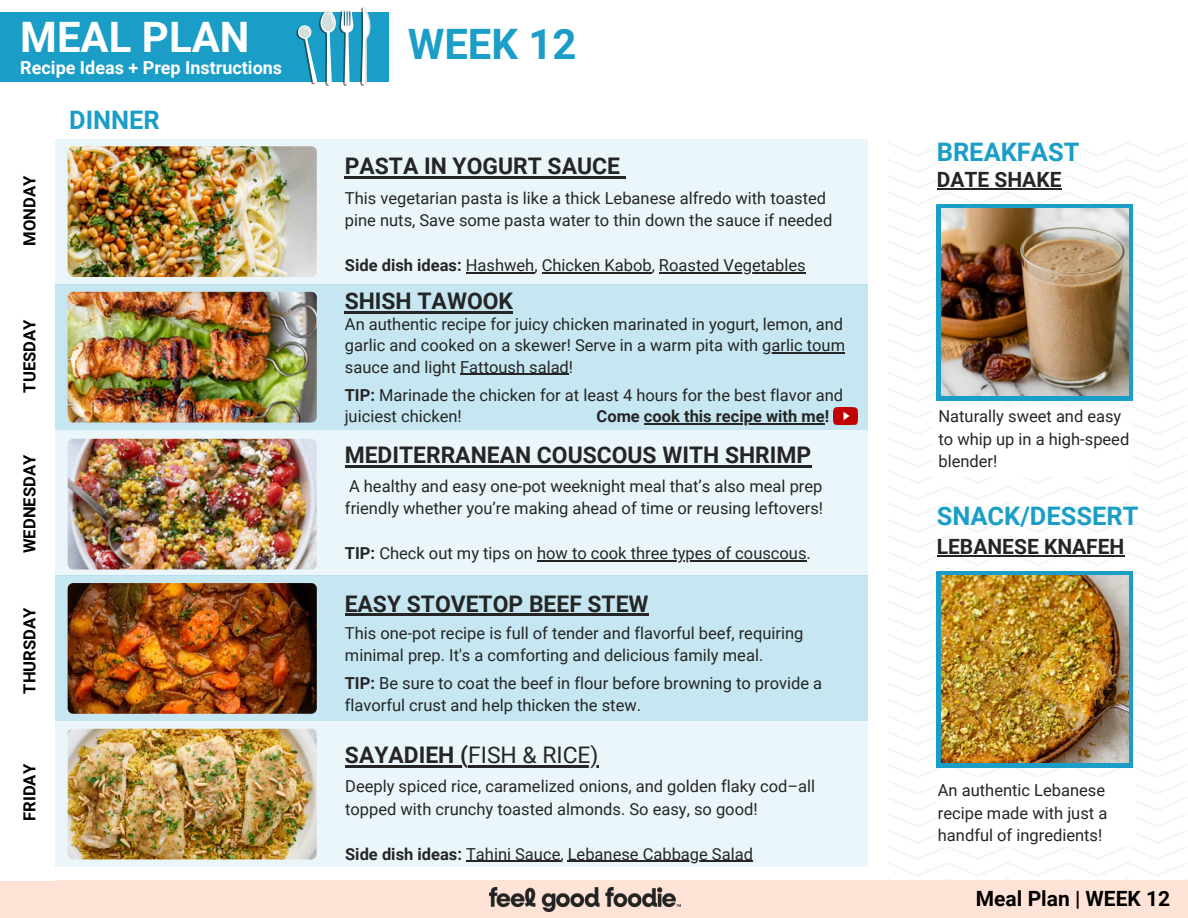
<style>
.page{position:relative;width:1188px;height:918px;background:#fff}
.page>*{position:absolute;margin:0;border:0;box-sizing:border-box;transform-origin:0 0}
.t1{font:700 42px "Roboto";color:#fff}
.t2{font:700 42px "Roboto";color:#1a9ec7}
.t3{font:700 25.5px "Roboto";color:#1a9ec7}
.t4{font:700 22.8px "Roboto";color:#252525}
.t5{font:22.8px "Roboto";color:#252525}
.t6{font:700 21px "Roboto";color:#252525}
.t7{font:700 21px "Roboto";color:#000}
.t8{font:700 18px "Roboto";color:#fff}
.t9{font:700 16.65px "Roboto";color:#000}
.t10{font:16.5px/22.5px "Roboto";color:#252525}
.t11{font:700 16.5px "Roboto";color:#252525}
.s1{font-weight:700}
</style>
<div class="page">
<div style="left:0;top:721px;width:868px;height:146px;background:#ebf6fa"></div>
<div style="left:0;top:576px;width:868px;height:145px;background:#c6e7f1"></div>
<div style="left:0;top:284px;width:868px;height:146px;background:#c6e7f1"></div>
<div style="left:0;top:430px;width:868px;height:146px;background:#ebf6fa"></div>
<div style="left:0;top:139px;width:868px;height:145px;background:#ebf6fa"></div>
<img style="left:68px;top:146px;width:249px;height:131px;border-radius:5px">
<img style="left:68px;top:292px;width:249px;height:131px;border-radius:5px">
<img style="left:68px;top:439px;width:249px;height:130px;border-radius:5px">
<img style="left:68px;top:583px;width:249px;height:131px;border-radius:5px">
<img style="left:68px;top:729px;width:249px;height:130px;border-radius:5px">
<div style="left:0;top:880px;width:1188px;height:38px;background:#ffe3d7"></div>
<div style="left:0;top:132px;width:55px;height:748px;background:#fff"></div>
<div style="left:0;top:12px;width:388px;height:70px;background:#1a9ec7"></div>
<svg style="left:296px;top:7px;width:75px;height:79px"></svg>
<svg style="left:888px;top:142px;width:299px;height:738px"></svg>
<img style="left:941px;top:576px;width:187px;height:187px">
<img style="left:489px;top:888px;width:192px;height:23px">
<div style="left:934px;top:407px;width:198px;height:69px;background:#fff"></div>
<div style="left:937px;top:777px;width:199px;height:70px;background:#fff"></div>
<hr style="left:644px;top:423px;width:181px;height:1px;background:#252525">
<img style="left:833px;top:408px;width:25px;height:17px">
<hr style="left:937px;top:188px;width:125px;height:1px;background:#252525">
<hr style="left:937px;top:555px;width:187px;height:1px;background:#252525">
<hr style="left:345px;top:177px;width:275px;height:2px;background:#252525">
<svg style="left:620px;top:177px;width:6px;height:2px"></svg>
<hr style="left:466px;top:272px;width:68px;height:1px;background:#252525">
<hr style="left:542px;top:272px;width:110px;height:1px;background:#252525">
<hr style="left:659px;top:272px;width:147px;height:1px;background:#252525">
<hr style="left:345px;top:311px;width:168px;height:2px;background:#252525">
<hr style="left:762px;top:352px;width:83px;height:1px;background:#252525">
<hr style="left:460px;top:374px;width:109px;height:1px;background:#252525">
<hr style="left:345px;top:465px;width:466px;height:2px;background:#252525">
<hr style="left:537px;top:560px;width:270px;height:2px;background:#252525">
<hr style="left:345px;top:614px;width:304px;height:2px;background:#252525">
<hr style="left:345px;top:765px;width:123px;height:2px;background:#252525">
<hr style="left:468px;top:765px;width:131px;height:2px;background:#252525">
<hr style="left:466px;top:861px;width:94px;height:1px;background:#252525">
<hr style="left:568px;top:861px;width:185px;height:1px;background:#252525">
<p class="t1" style="left:20px;top:13px;width:231px">MEAL PLAN</p>
<p class="t8" style="left:20px;top:57px;width:263px">Recipe Ideas + Prep Instructions</p>
<p class="t9" style="left:20px;top:246px;width:72px;rotate:-90deg">MONDAY</p>
<p class="t9" style="left:20px;top:393px;width:75px;rotate:-90deg">TUESDAY</p>
<p class="t9" style="left:20px;top:553px;width:100px;rotate:-90deg">WEDNESDAY</p>
<p class="t9" style="left:20px;top:694px;width:88px;rotate:-90deg">THURSDAY</p>
<h3 class="t9" style="left:20px;top:821px;width:58px;rotate:-90deg">FRIDAY</h3>
<p class="t3" style="left:69px;top:105px;width:92px">DINNER</p>
<h2 class="t2" style="left:408px;top:21px;width:170px">WEEK 12</h2>
<p class="t4" style="left:345px;top:153px;width:277px">PASTA IN YOGURT SAUCE</p>
<h3 class="t10" style="left:345px;top:187px;width:489px">This vegetarian pasta is like a thick Lebanese alfredo with toasted pine nuts, Save some pasta water to thin down the sauce if needed</h3>
<p class="t10" style="left:345px;top:254px;width:462px"><span class="s1">Side dish ideas:</span> Hashweh, Chicken Kabob, Roasted Vegetables</p>
<h3 class="t4" style="left:345px;top:288px;width:170px">SHISH TAWOOK</h3>
<p class="t10" style="left:345px;top:314px;width:502px;line-height:21.3px">An authentic recipe for juicy chicken marinated in yogurt, lemon, and garlic and cooked on a skewer! Serve in a warm pita with garlic toum</p>
<p class="t10" style="left:345px;top:356px;width:230px">sauce and light Fattoush salad!</p>
<h6 class="t10" style="left:345px;top:384px;width:500px;line-height:21.3px"><span class="s1">TIP:</span> Marinade the chicken for at least 4 hours for the best flavor and juiciest chicken!</h6>
<h6 class="t11" style="left:597px;top:407px;width:234px">Come cook this recipe with me!</h6>
<p class="t4" style="left:345px;top:442px;width:468px">MEDITERRANEAN COUSCOUS WITH SHRIMP</p>
<h3 class="t10" style="left:345px;top:475px;width:480px">A healthy and easy one-pot weeknight meal that’s also meal prep friendly whether you’re making ahead of time or reusing leftovers!</h3>
<p class="t10" style="left:345px;top:542px;width:467px"><span class="s1">TIP:</span> Check out my tips on how to cook three types of couscous.</p>
<p class="t4" style="left:345px;top:590px;width:305px">EASY STOVETOP BEEF STEW</p>
<h4 class="t10" style="left:345px;top:622px;width:460px">This one-pot recipe is full of tender and flavorful beef, requiring minimal prep. It's a comforting and delicious family meal.</h4>
<p class="t10" style="left:345px;top:672px;width:479px"><span class="s1">TIP:</span> Be sure to coat the beef in flour before browning to provide a flavorful crust and help thicken the stew.</p>
<p class="t5" style="left:345px;top:742px;width:255px"><span class="s1">SAYADIEH (</span>FISH &amp; RICE)</p>
<p class="t10" style="left:345px;top:775px;width:471px">Deeply spiced rice, caramelized onions, and golden flaky cod–all topped with crunchy toasted almonds. So easy, so good!</p>
<p class="t10" style="left:345px;top:843px;width:409px"><span class="s1">Side dish ideas:</span> Tahini Sauce, Lebanese Cabbage Salad</p>
<h3 class="t3" style="left:937px;top:137px;width:144px">BREAKFAST</h3>
<h3 class="t6" style="left:937px;top:168px;width:126px">DATE SHAKE</h3>
<p class="t10" style="left:939px;top:406px;width:192px">Naturally sweet and easy to whip up in a high-speed blender!</p>
<p class="t3" style="left:937px;top:502px;width:203px">SNACK/DESSERT</p>
<p class="t6" style="left:937px;top:535px;width:189px">LEBANESE KNAFEH</p>
<p class="t10" style="left:938px;top:779px;width:171px">An authentic Lebanese recipe made with just a handful of ingredients!</p>
<h6 class="t7" style="left:976px;top:886px;width:196px">Meal Plan | WEEK 12</h6>
</div>
